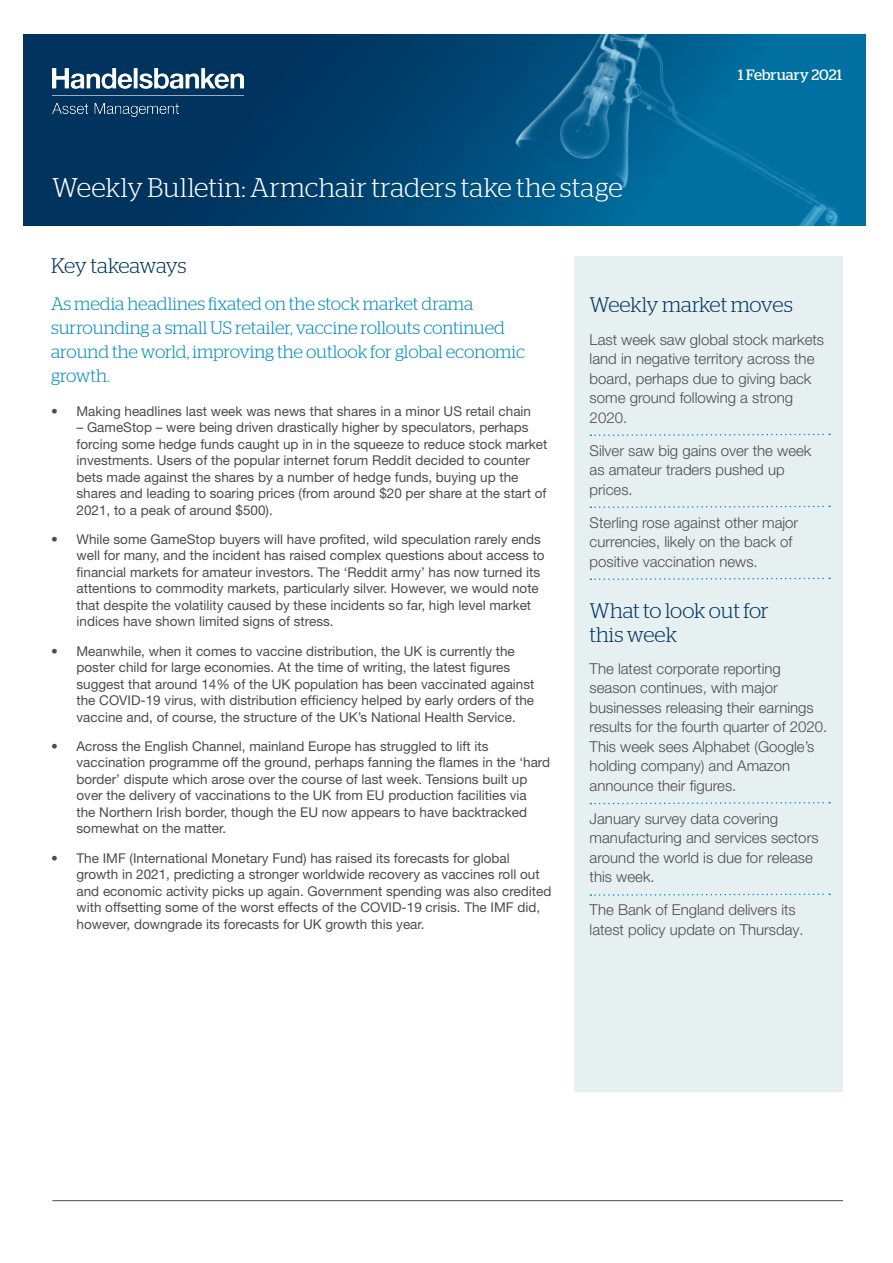
<style>
.page{position:relative;width:893px;height:1263px;background:#fff}
.page>*{position:absolute;margin:0;border:0;box-sizing:border-box;transform-origin:0 0}
.t1{font:300 27px "Stag";letter-spacing:.005em;color:#fff}
.Sub_headings{font:300 21px/24px "Stag";letter-spacing:-.01em;color:#003560}
.Sub_headings-2{font:300 21px "Stag";letter-spacing:-.035em;color:#003560}
.First_Paragraph{font:300 18px/24px "Stag";letter-spacing:-.005em;color:#008bc1}
.RH_text{font:300 15px/19.5px "Helvetica Neue LT Pro";color:#4b4c4d}
.Date{font:15px "Stag";letter-spacing:.01em;color:#fff}
.t2{font:13.5px/16.5px "Helvetica Neue LT Pro";color:#4b4c4d}
</style>
<div class="page">
<svg style="left:24px;top:34px;width:842px;height:191px;background:#02507e"></svg>
<div style="left:574px;top:256px;width:269px;height:836px;background:#e7f0f1"></div>
<svg style="left:590px;top:433px;width:240px;height:3px"></svg>
<svg style="left:590px;top:505px;width:240px;height:3px"></svg>
<svg style="left:590px;top:577px;width:240px;height:3px"></svg>
<svg style="left:590px;top:802px;width:240px;height:3px"></svg>
<svg style="left:590px;top:893px;width:240px;height:3px"></svg>
<hr style="left:52px;top:1200px;width:791px;height:1px;background:#4b4c4d">
<img style="left:52px;top:68px;width:191px;height:48px">
<p class="t1" style="left:52px;top:172px;width:572px">Weekly Bulletin: Armchair traders take the stage</p>
<p class="Date" style="left:738px;top:66px;width:105px">1 February 2021</p>
<p class="Sub_headings-2" style="left:51px;top:254px;width:137px">Key takeaways</p>
<p class="First_Paragraph" style="left:51px;top:291px;width:476px">As media headlines fixated on the stock market drama surrounding a small US retailer, vaccine rollouts continued around the world, improving the outlook for global economic growth.</p>
<p class="t2" style="left:51px;top:402px;width:482px">• Making headlines last week was news that shares in a minor US retail chain</p>
<p class="t2" style="left:77px;top:419px;width:472px">– GameStop – were being driven drastically higher by speculators, perhaps forcing some hedge funds caught up in in the squeeze to reduce stock market investments. Users of the popular internet forum Reddit decided to counter bets made against the shares by a number of hedge funds, buying up the shares and leading to soaring prices (from around $20 per share at the start of 2021, to a peak of around $500).</p>
<p class="t2" style="left:77px;top:530px;width:470px;text-indent:-26px">• While some GameStop buyers will have profited, wild speculation rarely ends well for many, and the incident has raised complex questions about access to financial markets for amateur investors. The ‘Reddit army’ has now turned its attentions to commodity markets, particularly silver. However, we would note that despite the volatility caused by these incidents so far, high level market indices have shown limited signs of stress.</p>
<p class="t2" style="left:77px;top:642px;width:459px;text-indent:-26px">• Meanwhile, when it comes to vaccine distribution, the UK is currently the poster child for large economies. At the time of writing, the latest figures suggest that around 14% of the UK population has been vaccinated against the COVID-19 virus, with distribution efficiency helped by early orders of the vaccine and, of course, the structure of the UK’s National Health Service.</p>
<p class="t2" style="left:77px;top:737px;width:475px;text-indent:-26px">• Across the English Channel, mainland Europe has struggled to lift its vaccination programme off the ground, perhaps fanning the flames in the ‘hard border’ dispute which arose over the course of last week. Tensions built up over the delivery of vaccinations to the UK from EU production facilities via<br>the Northern Irish border, though the EU now appears to have backtracked somewhat on the matter.</p>
<p class="t2" style="left:77px;top:849px;width:476px;text-indent:-26px">• The IMF (International Monetary Fund) has raised its forecasts for global growth in 2021, predicting a stronger worldwide recovery as vaccines roll out and economic activity picks up again. Government spending was also credited with offsetting some of the worst effects of the COVID-19 crisis. The IMF did, however, downgrade its forecasts for UK growth this year.</p>
<p class="Sub_headings" style="left:590px;top:293px;width:205px">Weekly market moves</p>
<p class="RH_text" style="left:590px;top:329px;width:236px">Last week saw global stock markets land in negative territory across the board, perhaps due to giving back some ground following a strong<br>2020.</p>
<p class="RH_text" style="left:590px;top:440px;width:223px">Silver saw big gains over the week as amateur traders pushed up prices.</p>
<p class="RH_text" style="left:590px;top:512px;width:210px">Sterling rose against other major currencies, likely on the back of positive vaccination news.</p>
<p class="Sub_headings" style="left:590px;top:598px;width:181px">What to look out for this week</p>
<p class="RH_text" style="left:590px;top:658px;width:239px">The latest corporate reporting season continues, with major businesses releasing their earnings results for the fourth quarter of 2020.<br>This week sees Alphabet (Google’s holding company) and Amazon announce their figures.</p>
<p class="RH_text" style="left:590px;top:808px;width:230px">January survey data covering manufacturing and services sectors around the world is due for release this week.</p>
<p class="RH_text" style="left:590px;top:900px;width:215px">The Bank of England delivers its latest policy update on Thursday.</p>
</div>
